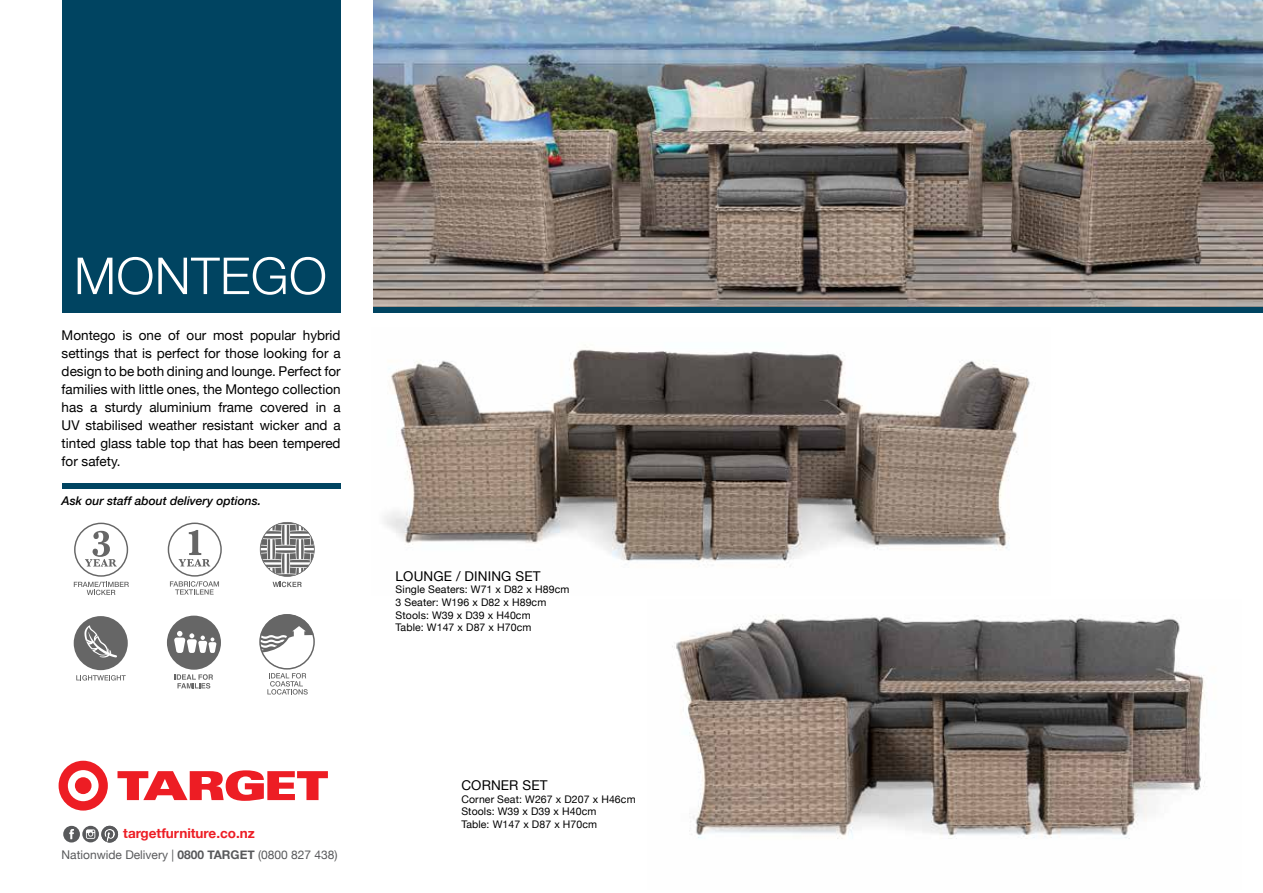
<style>
.page{position:relative;width:1263px;height:893px;background:#fff}
.page>*{position:absolute;margin:0;border:0;box-sizing:border-box;transform-origin:0 0}
.t1{font:300 51px "Helvetica Neue";letter-spacing:.01em;color:#fff}
.t2{font:13.5px/18px "Helvetica Neue";color:#000;text-align:justify}
.t3{font:700 13.5px "Helvetica Neue";color:#ed1d24}
.t4{font:12px "Helvetica Neue";color:#58595b}
.t5{font:italic 500 12px "Helvetica Neue";color:#000}
.t6{font:10.5px/12.6px "Helvetica Neue";letter-spacing:.01em;color:#000}
.s1{font-weight:700}
</style>
<div class="page">
<img style="left:373px;top:0;width:890px;height:307px">
<div style="left:62px;top:0;width:279px;height:313px;background:#004461"></div>
<svg style="left:168px;top:523px;width:54px;height:72px"></svg>
<svg style="left:74px;top:523px;width:55px;height:72px"></svg>
<svg style="left:260px;top:522px;width:55px;height:65px"></svg>
<svg style="left:259px;top:614px;width:56px;height:81px"></svg>
<svg style="left:76px;top:675px;width:50px;height:6px"></svg>
<div style="left:74px;top:616px;width:54px;height:54px;background:#666;border-radius:50%"></div>
<svg style="left:84px;top:625px;width:33px;height:32px"></svg>
<svg style="left:167px;top:616px;width:54px;height:73px"></svg>
<svg style="left:59px;top:761px;width:49px;height:50px"></svg>
<div style="left:75px;top:777px;width:17px;height:17px;background:#ed1d24;border-radius:50%"></div>
<svg style="left:118px;top:770px;width:210px;height:31px"></svg>
<svg style="left:63px;top:826px;width:56px;height:17px"></svg>
<div style="left:62px;top:483px;width:279px;height:6px;background:#004461"></div>
<div style="left:373px;top:307px;width:890px;height:6px;background:#004461"></div>
<img style="left:384px;top:347px;width:646px;height:221px">
<img style="left:672px;top:614px;width:533px;height:225px">
<h1 class="t1" style="left:74px;top:235px;width:254px">MONTEGO</h1>
<p class="t2" style="left:62px;top:327px;width:280px">Montego is one of our most popular hybrid settings that is perfect for those looking for a design to be both dining and lounge. Perfect for families with little ones, the Montego collection has a sturdy aluminium frame covered in a UV stabilised weather resistant wicker and a tinted glass table top that has been tempered for safety.</p>
<p class="t5" style="left:62px;top:490px;width:201px">Ask our staff about delivery options.</p>
<p class="t2" style="left:396px;top:568px;width:146px">LOUNGE / DINING SET</p>
<p class="t6" style="left:396px;top:584px;width:175px">Single Seaters: W71 x D82 x H89cm<br>3 Seater: W196 x D82 x H89cm<br>Stools: W39 x D39 x H40cm<br>Table: W147 x D87 x H70cm</p>
<p class="t3" style="left:123px;top:822px;width:133px">targetfurniture.co.nz</p>
<p class="t4" style="left:62px;top:846px;width:278px">Nationwide Delivery | <span class="s1">0800 TARGET</span> (0800 827 438)</p>
<p class="t2" style="left:461px;top:777px;width:88px">CORNER SET</p>
<p class="t6" style="left:461px;top:793px;width:176px">Corner Seat: W267 x D207 x H46cm<br>Stools: W39 x D39 x H40cm<br>Table: W147 x D87 x H70cm</p>
</div>
